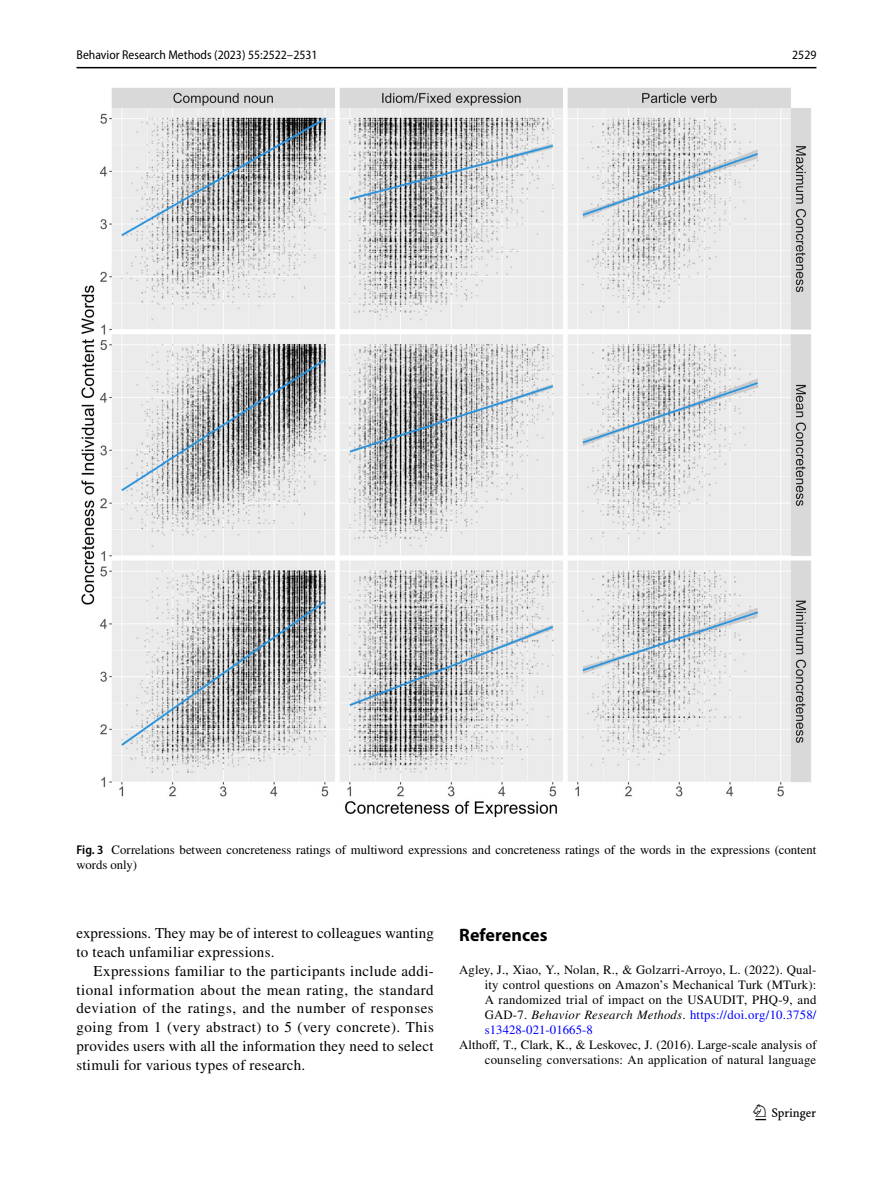
<style>
.page{position:relative;width:893px;height:1187px;background:#fff}
.page>*{position:absolute;margin:0;border:0;box-sizing:border-box;transform-origin:0 0}
.t1{font:22.5px "Springnew Regular 2";color:#000}
.t2{font:700 18px "Myriad Pro";letter-spacing:.005em;color:#000}
.t3{font:15px/18.8px "STIX";letter-spacing:.015em;color:#000}
.t4{font:12.75px/15px "STIX";color:#000;text-align:justify}
.t5{font:12.75px/15px "STIX";letter-spacing:.02em;color:#000;text-align:right}
.t6{font:semi-condensed 12.75px "Myriad Pro";color:#000}
.s1{font-family:"Myriad Pro";font-weight:600;font-stretch:semi-condensed}
.s2{font-style:italic}
.s3{color:#00f}
</style>
<div class="page">
<hr style="left:77px;top:67px;width:739px;height:1px;background:#000">
<img style="left:81px;top:88px;width:730px;height:730px">
<p class="t6" style="left:77px;top:48px;width:243px">Behavior Research Methods (2023) 55:2522–2531</p>
<p class="t6" style="left:792px;top:48px;width:26px">2529</p>
<p class="t4" style="left:77px;top:842px;width:741px"><span class="s1">Fig. 3</span> Correlations between concreteness ratings of multiword expressions and concreteness ratings of the words in the expressions (content words only)</p>
<p class="t3" style="left:77px;top:924px;width:359px">expressions. They may be of interest to colleagues wanting to teach unfamiliar expressions.</p>
<p class="t3" style="left:77px;top:962px;width:359px;text-align:justify;text-indent:17px">Expressions familiar to the participants include addi&shy;tional information about the mean rating, the standard deviation of the ratings, and the number of responses going from 1 (very abstract) to 5 (very concrete). This provides users with all the information they need to select stimuli for various types of research.</p>
<h2 class="t2" style="left:459px;top:922px;width:90px">References</h2>
<p class="t4" style="left:485px;top:963px;width:333px;text-indent:-26px">Agley, J., Xiao, Y., Nolan, R., &amp; Golzarri-Arroyo, L. (2022). Qual&shy;ity control questions on Amazon’s Mechanical Turk (MTurk):<br>A randomized trial of impact on the USAUDIT, PHQ-9, and GAD-7. <span class="s2">Behavior Research Methods</span>. <span class="s3">https://doi.org/10.3758/ s13428-021-01665-8</span></p>
<p class="t5" style="left:459px;top:1038px;width:359px">Althoff, T., Clark, K., &amp; Leskovec, J. (2016). Large-scale analysis of counseling conversations: An application of natural language</p>
<h1 class="t1" style="left:755px;top:1104px;width:62px">1 3</h1>
</div>
